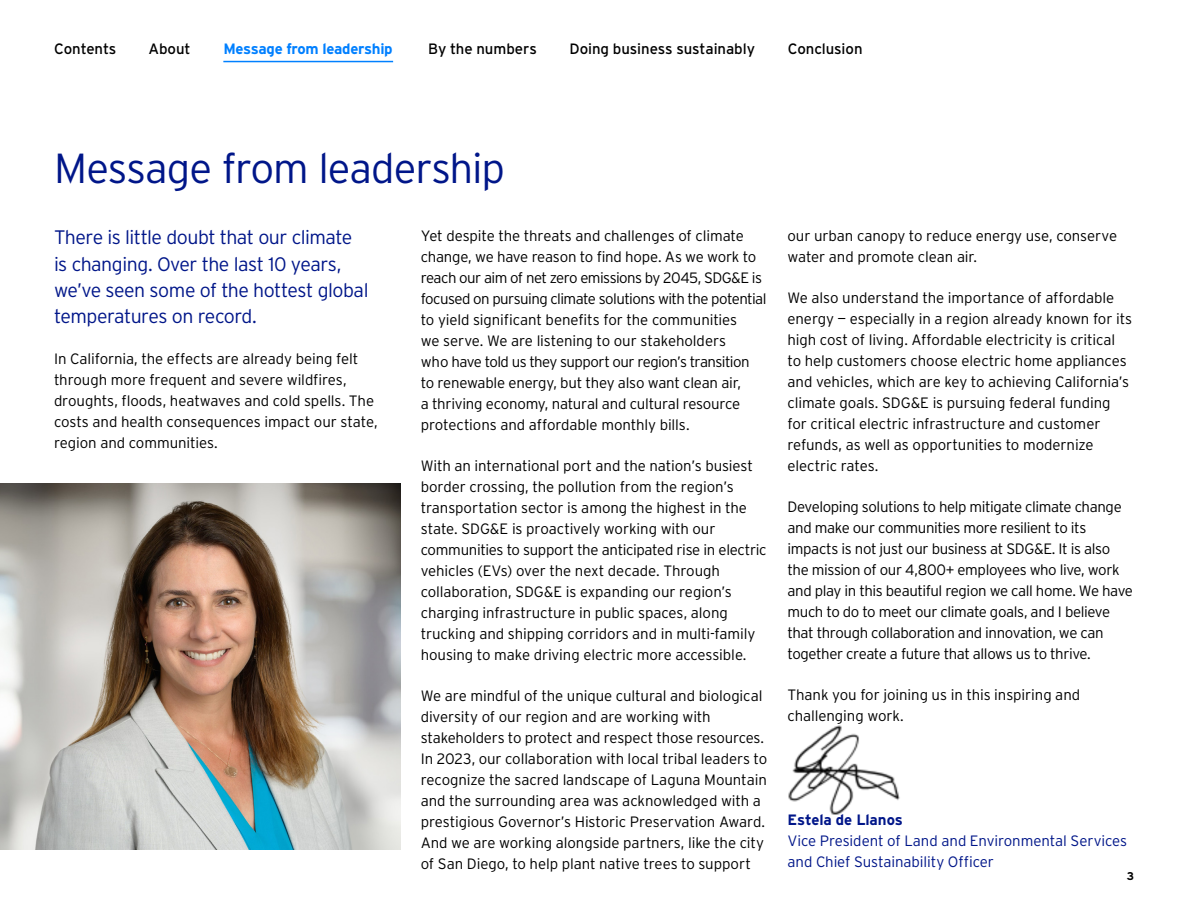
<style>
.page{position:relative;width:1188px;height:918px;background:#fff}
.page>*{position:absolute;margin:0;border:0;box-sizing:border-box;transform-origin:0 0}
.t1{font:300 42px "Interstate";letter-spacing:-.025em;color:#001689}
.t2{font:300 19.5px/26.2px "Interstate";letter-spacing:-.025em;color:#001689}
.t3{font:300 15px/21px "Interstate";letter-spacing:-.01em;color:#000}
.t4{font:300 15px/21px "Interstate";letter-spacing:-.03em;color:#000}
.t5{font:300 15px/21px "Interstate";letter-spacing:-.005em;color:#001689}
.t6{font:15px "Interstate";letter-spacing:-.005em;color:#000}
.t7{font:700 15px "Interstate";letter-spacing:-.02em;color:#0080ff}
.t8{font:700 15px "Interstate";letter-spacing:-.01em;color:#001689}
.t9{font:700 11.25px "Interstate";color:#000}
</style>
<div class="page">
<img style="left:0;top:484px;width:401px;height:366px">
<img style="left:788px;top:725px;width:112px;height:90px">
<hr style="left:223px;top:61px;width:170px;height:1px;background:#0080ff">
<p class="t6" style="left:54px;top:40px;width:64px">Contents</p>
<p class="t6" style="left:149px;top:40px;width:44px">About</p>
<p class="t7" style="left:223px;top:40px;width:171px">Message from leadership</p>
<p class="t6" style="left:428px;top:40px;width:110px">By the numbers</p>
<p class="t6" style="left:570px;top:40px;width:187px">Doing business sustainably</p>
<p class="t6" style="left:788px;top:40px;width:76px">Conclusion</p>
<h1 class="t1" style="left:54px;top:144px;width:453px">Message from leadership</h1>
<h2 class="t2" style="left:54px;top:224px;width:316px">There is little doubt that our climate is changing. Over the last 10 years, we’ve seen some of the hottest global temperatures on record.</h2>
<p class="t3" style="left:54px;top:348px;width:325px">In California, the effects are already being felt through more frequent and severe wildfires, droughts, floods, heatwaves and cold spells. The costs and health consequences impact our state, region and communities.</p>
<p class="t3" style="left:421px;top:225px;width:347px">Yet despite the threats and challenges of climate change, we have reason to find hope. As we work to reach our aim of net zero emissions by 2045, SDG&amp;E is focused on pursuing climate solutions with the potential to yield significant benefits for the communities<br>we serve. We are listening to our stakeholders<br>who have told us they support our region’s transition to renewable energy, but they also want clean air,<br>a thriving economy, natural and cultural resource protections and affordable monthly bills.</p>
<p class="t3" style="left:421px;top:455px;width:347px">With an international port and the nation’s busiest border crossing, the pollution from the region’s transportation sector is among the highest in the state. SDG&amp;E is proactively working with our communities to support the anticipated rise in electric vehicles (EVs) over the next decade. Through collaboration, SDG&amp;E is expanding our region’s charging infrastructure in public spaces, along trucking and shipping corridors and in multi-family housing to make driving electric more accessible.</p>
<p class="t3" style="left:421px;top:685px;width:348px">We are mindful of the unique cultural and biological diversity of our region and are working with stakeholders to protect and respect those resources.<br>In 2023, our collaboration with local tribal leaders to recognize the sacred landscape of Laguna Mountain and the surrounding area was acknowledged with a prestigious Governor’s Historic Preservation Award.<br>And we are working alongside partners, like the city of San Diego, to help plant native trees to support</p>
<p class="t3" style="left:788px;top:225px;width:331px">our urban canopy to reduce energy use, conserve water and promote clean air.</p>
<p class="t3" style="left:788px;top:287px;width:346px">We also understand the importance of affordable energy — especially in a region already known for its high cost of living. Affordable electricity is critical to help customers choose electric home appliances and vehicles, which are key to achieving California’s climate goals. SDG&amp;E is pursuing federal funding for critical electric infrastructure and customer refunds, as well as opportunities to modernize electric rates.</p>
<p class="t4" style="left:788px;top:496px;width:347px">Developing solutions to help mitigate climate change and make our communities more resilient to its impacts is not just our business at SDG&amp;E. It is also the mission of our 4,800+ employees who live, work and play in this beautiful region we call home. We have much to do to meet our climate goals, and I believe that through collaboration and innovation, we can together create a future that allows us to thrive.</p>
<p class="t3" style="left:788px;top:685px;width:294px">Thank you for joining us in this inspiring and challenging work.</p>
<p class="t8" style="left:788px;top:811px;width:117px">Estela de Llanos</p>
<p class="t5" style="left:788px;top:830px;width:341px">Vice President of Land and Environmental Services and Chief Sustainability Officer</p>
<p class="t9" style="left:1127px;top:870px;width:9px">3</p>
</div>
